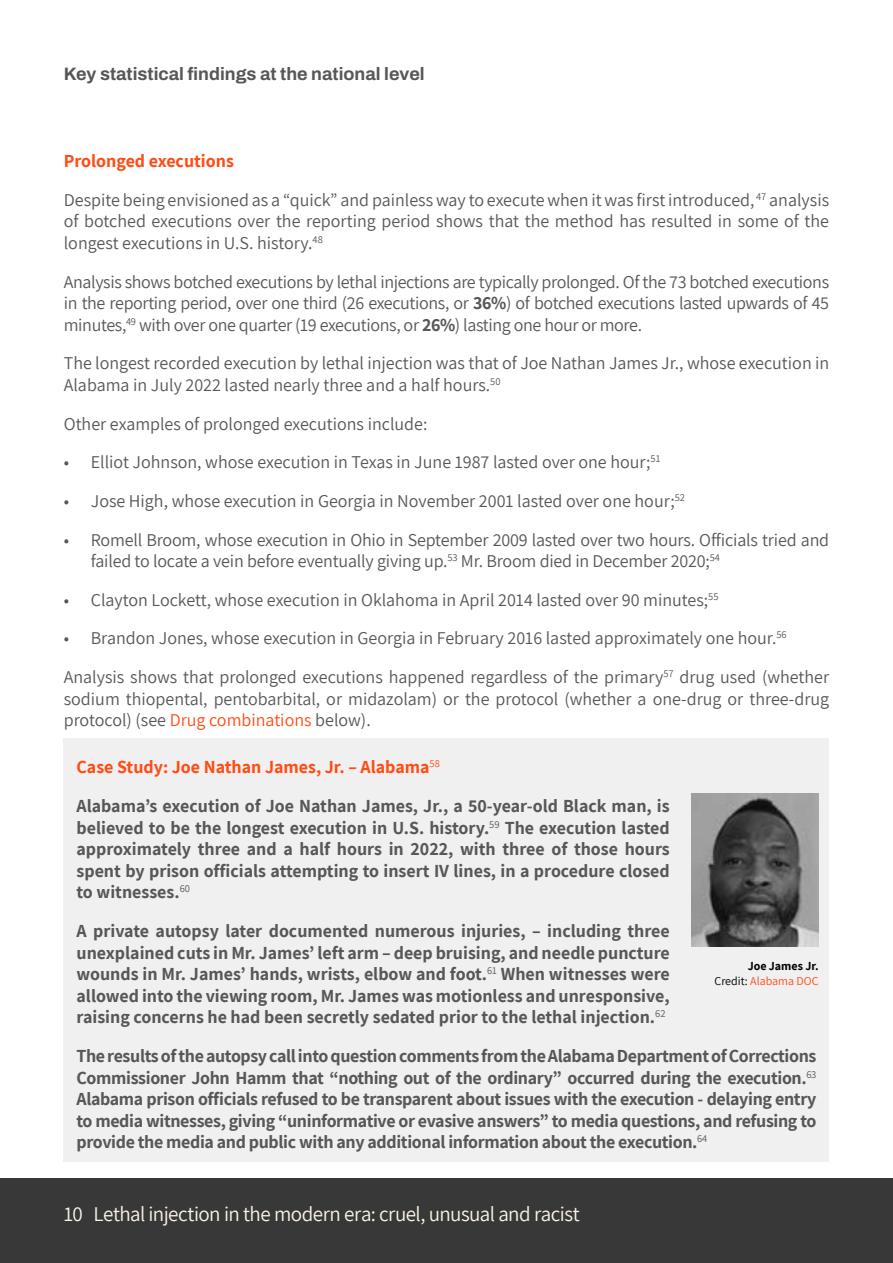
<style>
.page{position:relative;width:893px;height:1263px;background:#fff}
.page>*{position:absolute;margin:0;border:0;box-sizing:border-box;transform-origin:0 0}
.t1{font:21px "Assistant";letter-spacing:-.025em;color:#faf4e6}
.t2{font:18px/21.6px "Assistant";color:#575756}
.t3{font:700 18px/21.6px "Assistant";color:#575756;text-align:justify}
.t4{font:700 18px "Archivo";color:#575756}
.t5{font:700 12px/14.4px "Assistant";color:#000;text-align:right}
.s1{font-weight:700;color:#ff4c14}
.s2{font-weight:700}
.s3{color:#ff4c14}
.s4{font-weight:400}
.s5{font-weight:400;color:#ff4c14}
</style>
<div class="page">
<div style="left:0;top:1178px;width:893px;height:85px;background:#383838"></div>
<div style="left:64px;top:738px;width:765px;height:424px;background:#f0f0f0"></div>
<img style="left:691px;top:793px;width:128px;height:153px">
<p class="t4" style="left:64px;top:60px;width:362px">Key statistical findings at the national level</p>
<p class="t2" style="left:64px;top:141px;width:767px;line-height:38.5px"><span class="s1">Prolonged executions<br></span>Despite being envisioned as a “quick” and painless way to execute when it was first introduced, <sup>47</sup> analysis</p>
<p class="t2" style="left:64px;top:210px;width:767px">of botched executions over the reporting period shows that the method has resulted in some of the longest executions in U.S. history.<sup>48</sup></p>
<p class="t2" style="left:64px;top:270px;width:767px;text-align:justify">Analysis shows botched executions by lethal injections are typically prolonged. Of the 73 botched executions in the reporting period, over one third (26 executions, or <span class="s2">36%</span>) of botched executions lasted upwards of 45 minutes,<sup>49</sup> with over one quarter (19 executions, or <span class="s2">26%</span>) lasting one hour or more.</p>
<p class="t2" style="left:64px;top:352px;width:767px">The longest recorded execution by lethal injection was that of Joe Nathan James Jr., whose execution in<br>Alabama in July 2022 lasted nearly three and a half hours.<sup>50</sup></p>
<p class="t2" style="left:64px;top:412px;width:365px">Other examples of prolonged executions include:</p>
<p class="t2" style="left:64px;top:451px;width:598px">• Elliot Johnson, whose execution in Texas in June 1987 lasted over one hour;<sup>51</sup></p>
<p class="t2" style="left:64px;top:489px;width:623px">• Jose High, whose execution in Georgia in November 2001 lasted over one hour;<sup>52</sup></p>
<p class="t2" style="left:91px;top:528px;width:740px;text-indent:-27px">• Romell Broom, whose execution in Ohio in September 2009 lasted over two hours. Officials tried and failed to locate a vein before eventually giving up.<sup>53</sup> Mr. Broom died in December 2020;<sup>54</sup></p>
<p class="t2" style="left:64px;top:588px;width:656px">• Clayton Lockett, whose execution in Oklahoma in April 2014 lasted over 90 minutes;<sup>55</sup></p>
<p class="t2" style="left:64px;top:618px;width:767px;line-height:38.5px">• Brandon Jones, whose execution in Georgia in February 2016 lasted approximately one hour.<sup>56<br></sup>Analysis shows that prolonged executions happened regardless of the primary<sup>57</sup> drug used (whether</p>
<p class="t2" style="left:64px;top:687px;width:767px">sodium thiopental, pentobarbital, or midazolam) or the protocol (whether a one-drug or three-drug protocol) (see <span class="s3">Drug combinations</span> below).</p>
<p class="t3" style="left:77px;top:747px;width:595px;line-height:38.5px"><span class="s3">Case Study: Joe Nathan James, Jr. – Alabama</span><sup>58<br></sup>Alabama’s execution of Joe Nathan James, Jr., a 50-year-old Black man, is</p>
<p class="t3" style="left:77px;top:816px;width:595px">believed to be the longest execution in U.S. history.<sup>59</sup> The execution lasted approximately three and a half hours in 2022, with three of those hours spent by prison officials attempting to insert IV lines, in a procedure closed to witnesses.<sup>60</sup></p>
<p class="t3" style="left:77px;top:919px;width:595px">A private autopsy later documented numerous injuries, – including three unexplained cuts in Mr. James’ left arm – deep bruising, and needle puncture wounds in Mr. James’ hands, wrists, elbow and foot.<sup>61</sup> When witnesses were allowed into the viewing room, Mr. James was motionless and unresponsive, raising concerns he had been secretly sedated prior to the lethal injection.<sup>62</sup></p>
<p class="t3" style="left:77px;top:1044px;width:741px">The results of the autopsy call into question comments from the Alabama Department of Corrections Commissioner John Hamm that “nothing out of the ordinary” occurred during the execution.<sup>63<br></sup>Alabama prison officials refused to be transparent about issues with the execution - delaying entry to media witnesses, giving “uninformative or evasive answers” to media questions, and refusing to provide the media and public with any additional information about the execution.<sup>64</sup></p>
<p class="t5" style="left:714px;top:958px;width:106px">Joe James Jr.<br><span class="s4">Credit:</span> <span class="s5">Alabama DOC</span></p>
<p class="t1" style="left:64px;top:1199px;width:517px">10 Lethal injection in the modern era: cruel, unusual and racist</p>
</div>
